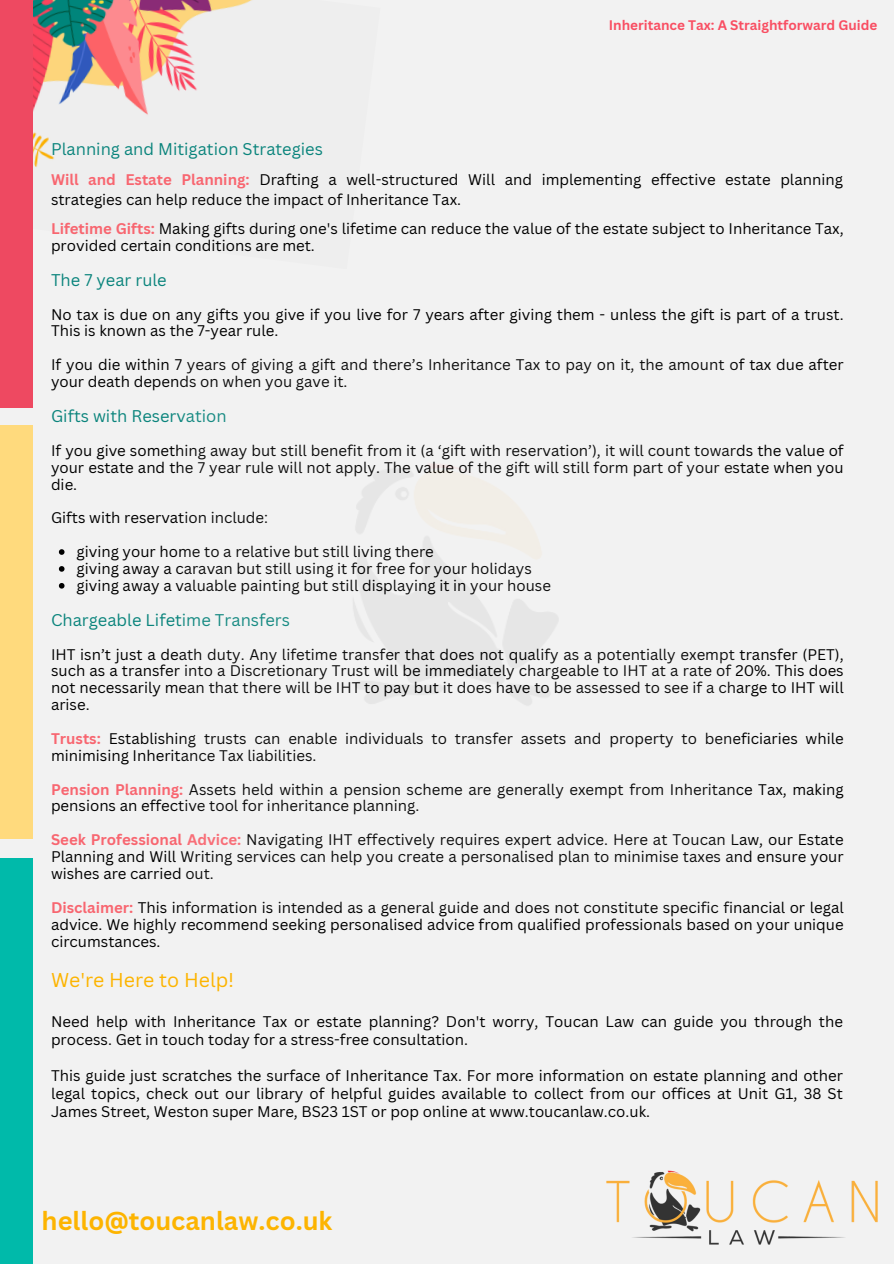
<style>
.page{position:relative;width:894px;height:1264px;background:#fff}
.page>*{position:absolute;margin:0;border:0;box-sizing:border-box;transform-origin:0 0}
.t1{font:700 25.5px "Canva Sans";color:#fdb400}
.t2{font:19.5px "Canva Sans";color:#fdb400}
.t3{font:16.5px "Canva Sans";color:#0a847c}
.t4{font:15px/16.8px "Canva Sans";color:#000}
.t5{font:700 13.5px "Canva Sans";color:#f94e62}
.s1{font-weight:700;color:#f86670}
</style>
<div class="page">
<div style="left:0;top:0;width:893px;height:1263px;background:#f2f2f2"></div>
<img style="left:33px;top:0;width:220px;height:168px">
<svg style="left:59px;top:549px;width:5px;height:6px"></svg>
<svg style="left:59px;top:566px;width:5px;height:5px"></svg>
<svg style="left:59px;top:583px;width:5px;height:5px"></svg>
<img style="left:606px;top:1170px;width:272px;height:75px">
<div style="left:0;top:0;width:33px;height:407px;background:#ee4961"></div>
<div style="left:0;top:425px;width:33px;height:413px;background:#ffda7d"></div>
<div style="left:0;top:858px;width:33px;height:405px;background:#00baaa"></div>
<h3 class="t5" style="left:608px;top:15px;width:270px">Inheritance Tax: A Straightforward Guide</h3>
<h3 class="t3" style="left:51px;top:137px;width:273px">Planning and Mitigation Strategies</h3>
<h3 class="t4" style="left:51px;top:169px;width:793px;line-height:20.2px"><span class="s1">Will and Estate Planning:</span> Drafting a well-structured Will and implementing effective estate planning strategies can help reduce the impact of Inheritance Tax.</h3>
<h3 class="t4" style="left:51px;top:220px;width:794px"><span class="s1">Lifetime Gifts:</span> Making gifts during one's lifetime can reduce the value of the estate subject to Inheritance Tax, provided certain conditions are met.</h3>
<p class="t3" style="left:51px;top:268px;width:117px">The 7 year rule</p>
<h3 class="t4" style="left:51px;top:305px;width:794px">No tax is due on any gifts you give if you live for 7 years after giving them - unless the gift is part of a trust.<br>This is known as the 7-year rule.</h3>
<h3 class="t4" style="left:51px;top:356px;width:794px">If you die within 7 years of giving a gift and there’s Inheritance Tax to pay on it, the amount of tax due after your death depends on when you gave it.</h3>
<h3 class="t3" style="left:51px;top:404px;width:177px">Gifts with Reservation</h3>
<h3 class="t4" style="left:51px;top:441px;width:794px;text-align:justify">If you give something away but still benefit from it (a ‘gift with reservation’), it will count towards the value of your estate and the 7 year rule will not apply. The value of the gift will still form part of your estate when you die.</h3>
<h3 class="t4" style="left:51px;top:509px;width:218px">Gifts with reservation include:</h3>
<h3 class="t4" style="left:76px;top:543px;width:359px">giving your home to a relative but still living there</h3>
<h3 class="t4" style="left:76px;top:559px;width:456px">giving away a caravan but still using it for free for your holidays</h3>
<h3 class="t4" style="left:76px;top:576px;width:476px">giving away a valuable painting but still displaying it in your house</h3>
<p class="t3" style="left:51px;top:608px;width:240px">Chargeable Lifetime Transfers</p>
<p class="t4" style="left:51px;top:645px;width:794px;text-align:justify">IHT isn’t just a death duty. Any lifetime transfer that does not qualify as a potentially exempt transfer (PET), such as a transfer into a Discretionary Trust will be immediately chargeable to IHT at a rate of 20%. This does not necessarily mean that there will be IHT to pay but it does have to be assessed to see if a charge to IHT will arise.</p>
<p class="t4" style="left:51px;top:729px;width:794px"><span class="s1">Trusts:</span> Establishing trusts can enable individuals to transfer assets and property to beneficiaries while minimising Inheritance Tax liabilities.</p>
<h3 class="t4" style="left:51px;top:780px;width:794px"><span class="s1">Pension Planning:</span> Assets held within a pension scheme are generally exempt from Inheritance Tax, making pensions an effective tool for inheritance planning.</h3>
<h3 class="t4" style="left:51px;top:831px;width:794px;text-align:justify"><span class="s1">Seek Professional Advice:</span> Navigating IHT effectively requires expert advice. Here at Toucan Law, our Estate Planning and Will Writing services can help you create a personalised plan to minimise taxes and ensure your wishes are carried out.</h3>
<h3 class="t4" style="left:51px;top:898px;width:794px;text-align:justify"><span class="s1">Disclaimer:</span> This information is intended as a general guide and does not constitute specific financial or legal advice. We highly recommend seeking personalised advice from qualified professionals based on your unique circumstances.</h3>
<h3 class="t2" style="left:51px;top:966px;width:185px">We're Here to Help!</h3>
<p class="t4" style="left:51px;top:1012px;width:793px;line-height:18px">Need help with Inheritance Tax or estate planning? Don't worry, Toucan Law can guide you through the process. Get in touch today for a stress-free consultation.</p>
<h2 class="t4" style="left:51px;top:1066px;width:793px;line-height:18px;text-align:justify">This guide just scratches the surface of Inheritance Tax. For more information on estate planning and other legal topics, check out our library of helpful guides available to collect from our offices at Unit G1, 38 St James Street, Weston super Mare, BS23 1ST or pop online at www.toucanlaw.co.uk.</h2>
<p class="t1" style="left:42px;top:1203px;width:292px">hello@toucanlaw.co.uk</p>
</div>
